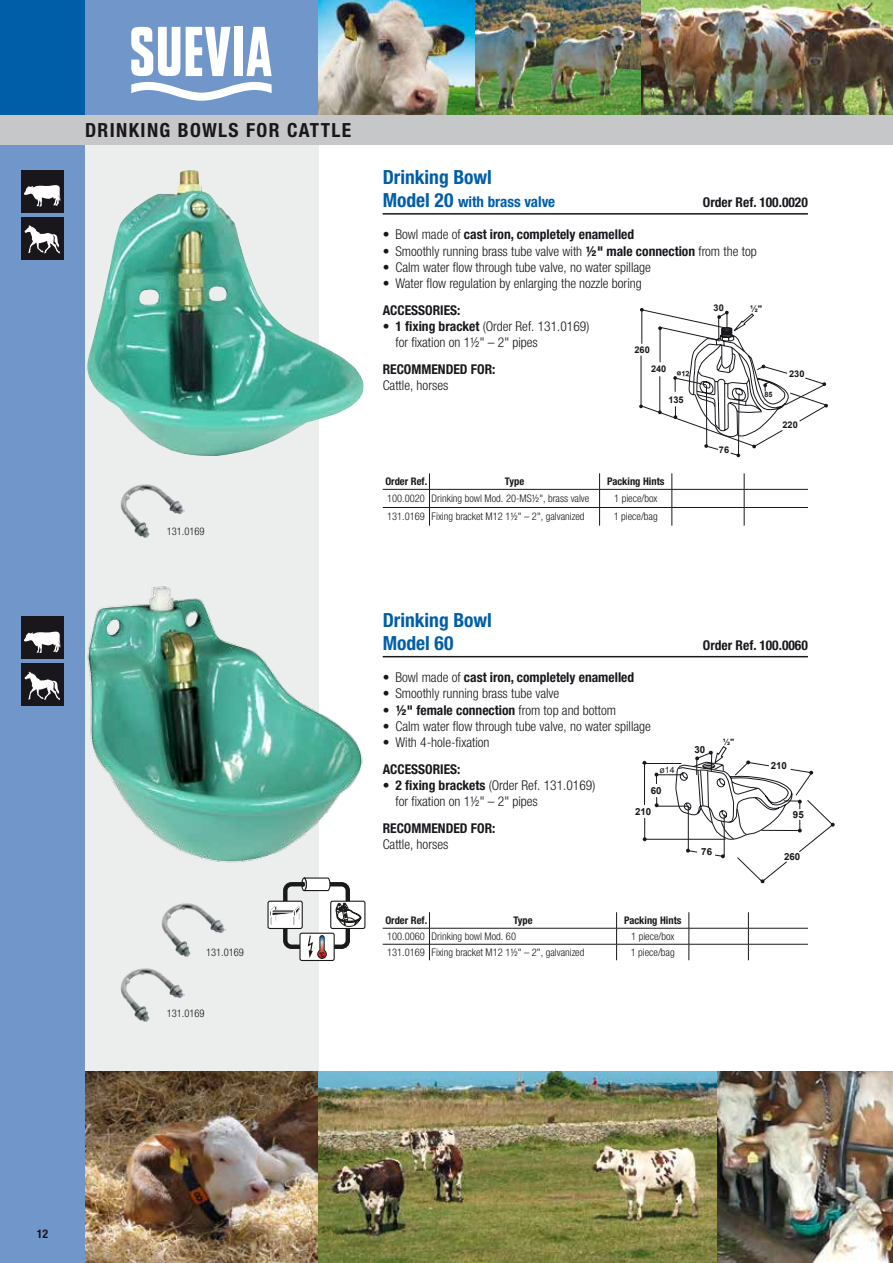
<style>
.page{position:relative;width:893px;height:1263px;background:#fff}
.page>*{position:absolute;margin:0;border:0;box-sizing:border-box;transform-origin:0 0}
.t1{font:700 condensed 19.5px/23.4px "Helvetica Neue LTW1 G";color:#005ea8}
.t2{font:700 condensed 19.5px "Helvetica Neue LTW1 G";letter-spacing:.07em;color:#1a171c}
.t3{font:700 condensed 15px "Helvetica Neue LTW1 G";color:#005ea8}
.t4{font:300 condensed 13.5px/16.2px "Helvetica Neue LTW1 G";color:#1a171c}
.t5{font:700 condensed 13.5px "Helvetica Neue LTW1 G";color:#1a171c}
.t6{font:700 condensed 12px "Helvetica Neue LTW1 G";color:#1a171c}
.t7{font:300 condensed 10.5px "Helvetica Neue LTW1 G";color:#1a171c}
.t8{font:700 condensed 10.5px "Helvetica Neue LTW1 G";color:#1a171c}
.t9{font:700 9.75px "Arial";color:#1a171c}
.t10{font:700 9.15px "Arial";color:#1a171c}
.t11{font:8.7px "Arial";color:#1a171c}
.t12{font:700 8.7px "Arial";color:#1a171c}
.t13{font:700 7.35px "Arial";color:#1a171c}
.t14{font:700 condensed 6.6px "Helvetica Neue LTW1 G";color:#1a1a18}
.s1{font-size:19.5px}
.s2{font-weight:300}
.s3{font-weight:700}
</style>
<div class="page">
<div style="left:0;top:0;width:319px;height:1263px;background:#eceded"></div>
<div style="left:85px;top:0;width:234px;height:115px;background:#7196c9"></div>
<div style="left:0;top:115px;width:85px;height:1148px;background:#7196c9"></div>
<div style="left:0;top:0;width:85px;height:115px;background:#005ea8"></div>
<img style="left:475px;top:0;width:167px;height:115px">
<img style="left:642px;top:0;width:251px;height:115px">
<img style="left:319px;top:0;width:156px;height:115px">
<svg style="left:186px;top:27px;width:44px;height:49px"></svg>
<div style="left:234px;top:27px;width:8px;height:49px;background:#fff"></div>
<svg style="left:246px;top:27px;width:26px;height:49px"></svg>
<svg style="left:131px;top:27px;width:49px;height:49px"></svg>
<svg style="left:131px;top:82px;width:141px;height:19px"></svg>
<div style="left:0;top:115px;width:893px;height:30px;background:#c6c7c8"></div>
<div style="left:21px;top:170px;width:43px;height:43px;background:#1a171c"></div>
<svg style="left:24px;top:185px;width:37px;height:22px"></svg>
<div style="left:21px;top:217px;width:43px;height:42px;background:#1a171c"></div>
<svg style="left:25px;top:225px;width:35px;height:28px"></svg>
<div style="left:21px;top:617px;width:43px;height:42px;background:#1a171c"></div>
<svg style="left:24px;top:632px;width:37px;height:21px"></svg>
<div style="left:21px;top:663px;width:43px;height:43px;background:#1a171c"></div>
<svg style="left:25px;top:672px;width:35px;height:28px"></svg>
<img style="left:87px;top:586px;width:276px;height:277px">
<img style="left:87px;top:170px;width:277px;height:286px">
<div style="left:283px;top:882px;width:67px;height:67px;border:4px solid #1a1a18;border-radius:6px"></div>
<svg style="left:298px;top:877px;width:33px;height:15px"></svg>
<div style="left:300px;top:933px;width:34px;height:27px;background:#fff;border-radius:2px"></div>
<div style="left:299px;top:933px;width:36px;height:28px;border:1px solid #1a1a18;border-radius:2px"></div>
<svg style="left:307px;top:934px;width:20px;height:25px"></svg>
<div style="left:268px;top:901px;width:34px;height:27px;background:#fff;border-radius:2px"></div>
<div style="left:267px;top:901px;width:36px;height:28px;border:1px solid #1a1a18;border-radius:2px"></div>
<svg style="left:270px;top:905px;width:30px;height:20px"></svg>
<div style="left:330px;top:901px;width:35px;height:28px;border:1px solid #1a1a18;border-radius:2px"></div>
<svg style="left:336px;top:903px;width:25px;height:24px"></svg>
<svg style="left:643px;top:818px;width:4px;height:23px"></svg>
<hr style="left:644px;top:763px;width:1px;height:42px;background:#1a171c">
<hr style="left:643px;top:763px;width:38px;height:1px;background:#1a171c">
<hr style="left:644px;top:839px;width:82px;height:1px;background:#1a171c">
<svg style="left:654px;top:746px;width:181px;height:137px"></svg>
<img style="left:120px;top:484px;width:64px;height:54px">
<img style="left:161px;top:903px;width:64px;height:54px">
<img style="left:120px;top:968px;width:64px;height:54px">
<img style="left:85px;top:1071px;width:616px;height:192px">
<img style="left:701px;top:1071px;width:192px;height:192px">
<hr style="left:383px;top:213px;width:425px;height:2px;background:#1a171c">
<hr style="left:383px;top:656px;width:425px;height:1px;background:#1a171c">
<hr style="left:383px;top:928px;width:46px;height:1px;background:#1a171c">
<hr style="left:429px;top:928px;width:188px;height:1px;background:#1a171c">
<hr style="left:617px;top:928px;width:72px;height:1px;background:#1a171c">
<hr style="left:689px;top:928px;width:59px;height:1px;background:#1a171c">
<hr style="left:748px;top:928px;width:60px;height:1px;background:#1a171c">
<hr style="left:383px;top:944px;width:46px;height:1px;background:#1a171c">
<hr style="left:429px;top:944px;width:188px;height:1px;background:#1a171c">
<svg style="left:429px;top:912px;width:1px;height:48px"></svg>
<hr style="left:617px;top:944px;width:72px;height:1px;background:#1a171c">
<svg style="left:616px;top:912px;width:1px;height:48px"></svg>
<hr style="left:689px;top:944px;width:59px;height:1px;background:#1a171c">
<svg style="left:689px;top:912px;width:1px;height:48px"></svg>
<hr style="left:748px;top:944px;width:60px;height:1px;background:#1a171c">
<svg style="left:748px;top:912px;width:1px;height:48px"></svg>
<hr style="left:383px;top:489px;width:46px;height:1px;background:#1a171c">
<hr style="left:429px;top:489px;width:171px;height:1px;background:#1a171c">
<hr style="left:600px;top:489px;width:72px;height:1px;background:#1a171c">
<hr style="left:672px;top:489px;width:72px;height:1px;background:#1a171c">
<hr style="left:744px;top:489px;width:64px;height:1px;background:#1a171c">
<hr style="left:383px;top:507px;width:46px;height:1px;background:#1a171c">
<hr style="left:429px;top:507px;width:171px;height:1px;background:#1a171c">
<svg style="left:429px;top:473px;width:1px;height:53px"></svg>
<hr style="left:600px;top:507px;width:72px;height:1px;background:#1a171c">
<svg style="left:599px;top:473px;width:1px;height:53px"></svg>
<hr style="left:672px;top:507px;width:72px;height:1px;background:#1a171c">
<svg style="left:672px;top:473px;width:1px;height:53px"></svg>
<hr style="left:744px;top:507px;width:64px;height:1px;background:#1a171c">
<svg style="left:744px;top:473px;width:1px;height:53px"></svg>
<svg style="left:639px;top:308px;width:189px;height:149px"></svg>
<h1 class="t2" style="left:85px;top:118px;width:268px">DRINKING BOWLS FOR CATTLE</h1>
<p class="t7" style="left:167px;top:525px;width:39px">131.0169</p>
<p class="t7" style="left:206px;top:946px;width:39px">131.0169</p>
<p class="t7" style="left:167px;top:1007px;width:39px">131.0169</p>
<p class="t14" style="left:319px;top:950px;width:7px">°C</p>
<h1 class="t1" style="left:383px;top:165px;width:111px">Drinking Bowl</h1>
<p class="t3" style="left:383px;top:193px;width:174px"><span class="s1">Model 20</span> with brass valve</p>
<p class="t5" style="left:703px;top:195px;width:107px">Order Ref. 100.0020</p>
<p class="t5" style="left:383px;top:226px;width:253px"><span class="s2">• Bowl made of</span> cast iron, completely enamelled</p>
<p class="t4" style="left:383px;top:243px;width:375px">• Smoothly running brass tube valve with <span class="s3">½" male connection</span> from the top</p>
<p class="t4" style="left:383px;top:259px;width:270px">• Calm water flow through tube valve, no water spillage</p>
<p class="t4" style="left:383px;top:275px;width:261px">• Water flow regulation by enlarging the nozzle boring</p>
<p class="t5" style="left:383px;top:302px;width:79px">ACCESSORIES:</p>
<p class="t4" style="left:395px;top:318px;width:195px;text-indent:-13px">• <span class="s3">1 fixing bracket</span> (Order Ref. 131.0169) for fixation on 1½" – 2" pipes</p>
<p class="t5" style="left:383px;top:361px;width:114px">RECOMMENDED FOR:</p>
<p class="t4" style="left:383px;top:377px;width:67px">Cattle, horses</p>
<p class="t10" style="left:714px;top:302px;width:12px">30</p>
<p class="t10" style="left:750px;top:303px;width:14px">½"</p>
<p class="t10" style="left:634px;top:344px;width:17px">260</p>
<p class="t10" style="left:651px;top:363px;width:17px">240</p>
<p class="t10" style="left:789px;top:367px;width:17px">230</p>
<p class="t13" style="left:764px;top:390px;width:10px">85</p>
<p class="t10" style="left:668px;top:394px;width:17px">135</p>
<p class="t8" style="left:385px;top:475px;width:43px">Order Ref.</p>
<p class="t8" style="left:505px;top:475px;width:21px">Type</p>
<p class="t8" style="left:607px;top:475px;width:59px">Packing Hints</p>
<p class="t7" style="left:387px;top:492px;width:204px">100.0020 Drinking bowl Mod. 20-MS½", brass valve</p>
<p class="t7" style="left:614px;top:492px;width:45px">1 piece/box</p>
<p class="t7" style="left:387px;top:510px;width:199px">131.0169 Fixing bracket M12 1½" – 2", galvanized</p>
<p class="t7" style="left:614px;top:510px;width:46px">1 piece/bag</p>
<p class="t10" style="left:719px;top:444px;width:12px">76</p>
<p class="t10" style="left:782px;top:418px;width:17px">220</p>
<h1 class="t1" style="left:383px;top:608px;width:111px">Drinking Bowl<br>Model 60</h1>
<p class="t5" style="left:383px;top:669px;width:253px"><span class="s2">• Bowl made of</span> cast iron, completely enamelled</p>
<p class="t4" style="left:383px;top:686px;width:178px">• Smoothly running brass tube valve</p>
<p class="t5" style="left:383px;top:702px;width:235px"><span class="s2">•</span> ½" female connection <span class="s2">from top and bottom</span></p>
<p class="t4" style="left:383px;top:718px;width:270px">• Calm water flow through tube valve, no water spillage</p>
<p class="t4" style="left:383px;top:734px;width:108px">• With 4-hole-fixation</p>
<p class="t5" style="left:383px;top:761px;width:79px">ACCESSORIES:</p>
<p class="t4" style="left:395px;top:777px;width:201px;text-indent:-13px">• <span class="s3">2 fixing brackets</span> (Order Ref. 131.0169) for fixation on 1½" – 2" pipes</p>
<p class="t5" style="left:383px;top:820px;width:114px">RECOMMENDED FOR:</p>
<p class="t4" style="left:383px;top:836px;width:67px">Cattle, horses</p>
<p class="t11" style="left:660px;top:764px;width:17px">ø14</p>
<p class="t9" style="left:651px;top:784px;width:12px">60</p>
<p class="t9" style="left:635px;top:805px;width:18px">210</p>
<p class="t5" style="left:703px;top:637px;width:107px">Order Ref. 100.0060</p>
<p class="t9" style="left:694px;top:743px;width:12px">30</p>
<p class="t12" style="left:723px;top:736px;width:13px">½"</p>
<p class="t9" style="left:701px;top:845px;width:12px">76</p>
<p class="t9" style="left:771px;top:759px;width:18px">210</p>
<p class="t9" style="left:793px;top:808px;width:12px">95</p>
<p class="t9" style="left:784px;top:850px;width:18px">260</p>
<p class="t8" style="left:385px;top:914px;width:43px">Order Ref.</p>
<p class="t8" style="left:513px;top:914px;width:21px">Type</p>
<p class="t8" style="left:624px;top:914px;width:59px">Packing Hints</p>
<p class="t7" style="left:387px;top:930px;width:130px">100.0060 Drinking bowl Mod. 60</p>
<p class="t7" style="left:631px;top:930px;width:45px">1 piece/box</p>
<p class="t7" style="left:387px;top:946px;width:199px">131.0169 Fixing bracket M12 1½" – 2", galvanized</p>
<p class="t7" style="left:631px;top:946px;width:46px">1 piece/bag</p>
<p class="t6" style="left:37px;top:1226px;width:13px">12</p>
</div>
